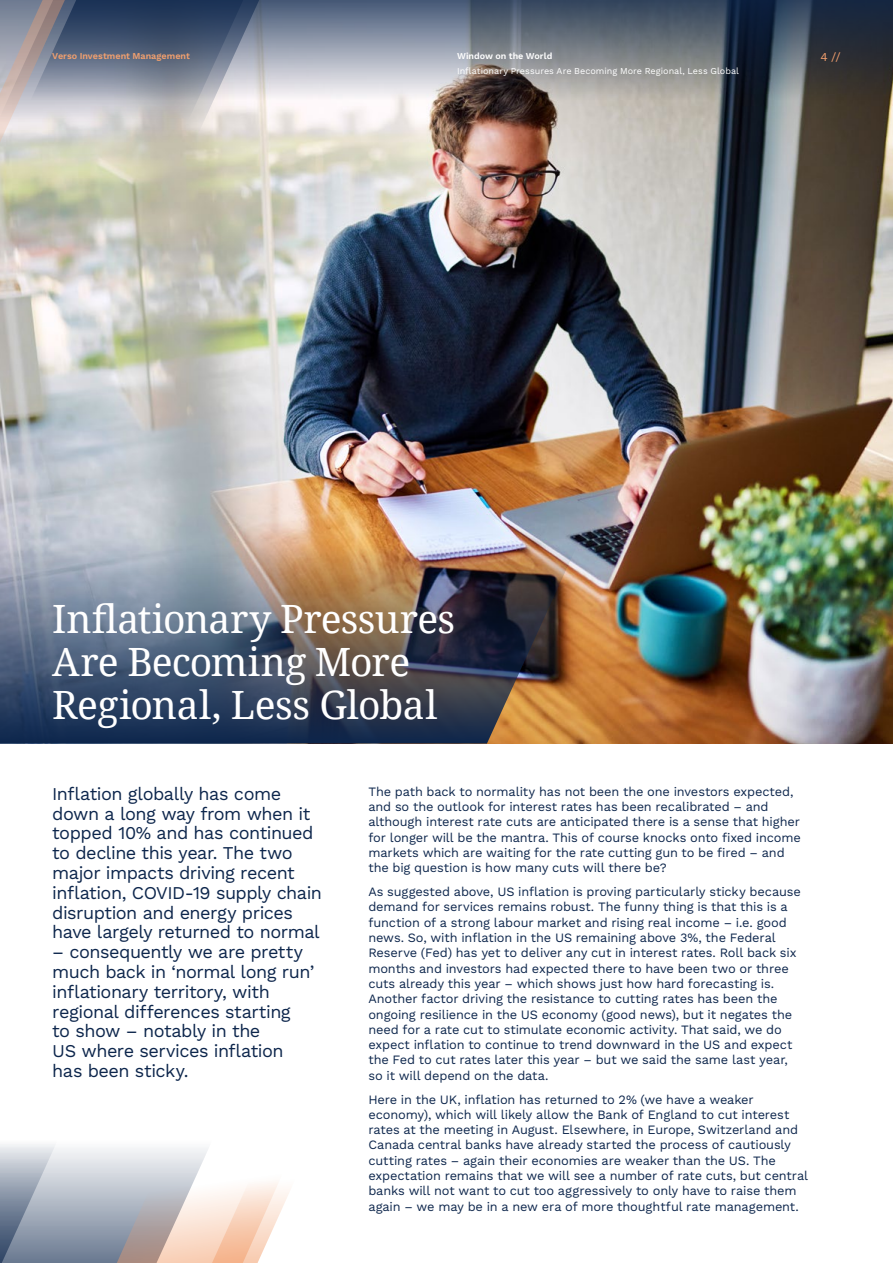
<style>
.page{position:relative;width:893px;height:1263px;background:#fff}
.page>*{position:absolute;margin:0;border:0;box-sizing:border-box;transform-origin:0 0}
.t1{font:39px/42.9px "Droid Serif";letter-spacing:-.015em;color:#fff}
.t2{font:18px/19.8px "Work Sans";letter-spacing:-.03em;color:#0d264c}
.t3{font:12.75px/15.3px "Work Sans";letter-spacing:-.01em;color:#0d264c}
.t4{font:12px "Work Sans";color:#f3a06e}
.t5{font:9px "Work Sans";color:#fff}
.t6{font:600 9px "Work Sans";color:#f3a06e}
.t7{font:600 9px "Work Sans";color:#fff}
</style>
<div class="page">
<img style="left:0;top:116px;width:893px;height:628px">
<svg style="left:233px;top:156px;width:65px;height:51px;background:#d5d4c4"></svg>
<svg style="left:233px;top:116px;width:93px;height:40px;background:#e8e3d7"></svg>
<svg style="left:233px;top:0;width:660px;height:116px;background:#757a82"></svg>
<svg style="left:0;top:0;width:233px;height:363px;background:#b1b3af"></svg>
<svg style="left:0;top:1144px;width:290px;height:119px"></svg>
<img style="left:0;top:507px;width:595px;height:237px">
<p class="t6" style="left:52px;top:51px;width:139px">Verso Investment Management</p>
<p class="t4" style="left:820px;top:50px;width:22px">4 //</p>
<p class="t7" style="left:457px;top:51px;width:97px">Window on the World</p>
<p class="t5" style="left:457px;top:66px;width:283px">Inflationary Pressures Are Becoming More Regional, Less Global</p>
<h1 class="t1" style="left:52px;top:597px;width:404px">Inflationary Pressures<br>Are Becoming More<br>Regional, Less Global</h1>
<p class="t2" style="left:52px;top:784px;width:271px">Inflation globally has come down a long way from when it topped 10% and has continued to decline this year. The two major impacts driving recent inflation, COVID-19 supply chain disruption and energy prices have largely returned to normal</p>
<h2 class="t2" style="left:52px;top:943px;width:264px">– consequently we are pretty much back in ‘normal long run’ inflationary territory, with regional differences starting<br>to show – notably in the<br>US where services inflation has been sticky.</h2>
<p class="t3" style="left:368px;top:784px;width:434px">The path back to normality has not been the one investors expected, and so the outlook for interest rates has been recalibrated – and although interest rate cuts are anticipated there is a sense that higher for longer will be the mantra. This of course knocks onto fixed income markets which are waiting for the rate cutting gun to be fired – and the big question is how many cuts will there be?</p>
<p class="t3" style="left:368px;top:885px;width:434px">As suggested above, US inflation is proving particularly sticky because demand for services remains robust. The funny thing is that this is a function of a strong labour market and rising real income – i.e. good news. So, with inflation in the US remaining above 3%, the Federal Reserve (Fed) has yet to deliver any cut in interest rates. Roll back six months and investors had expected there to have been two or three cuts already this year – which shows just how hard forecasting is.<br>Another factor driving the resistance to cutting rates has been the ongoing resilience in the US economy (good news), but it negates the need for a rate cut to stimulate economic activity. That said, we do expect inflation to continue to trend downward in the US and expect the Fed to cut rates later this year – but we said the same last year, so it will depend on the data.</p>
<p class="t3" style="left:368px;top:1092px;width:441px">Here in the UK, inflation has returned to 2% (we have a weaker economy), which will likely allow the Bank of England to cut interest rates at the meeting in August. Elsewhere, in Europe, Switzerland and Canada central banks have already started the process of cautiously cutting rates – again their economies are weaker than the US. The expectation remains that we will see a number of rate cuts, but central banks will not want to cut too aggressively to only have to raise them again – we may be in a new era of more thoughtful rate management.</p>
</div>
